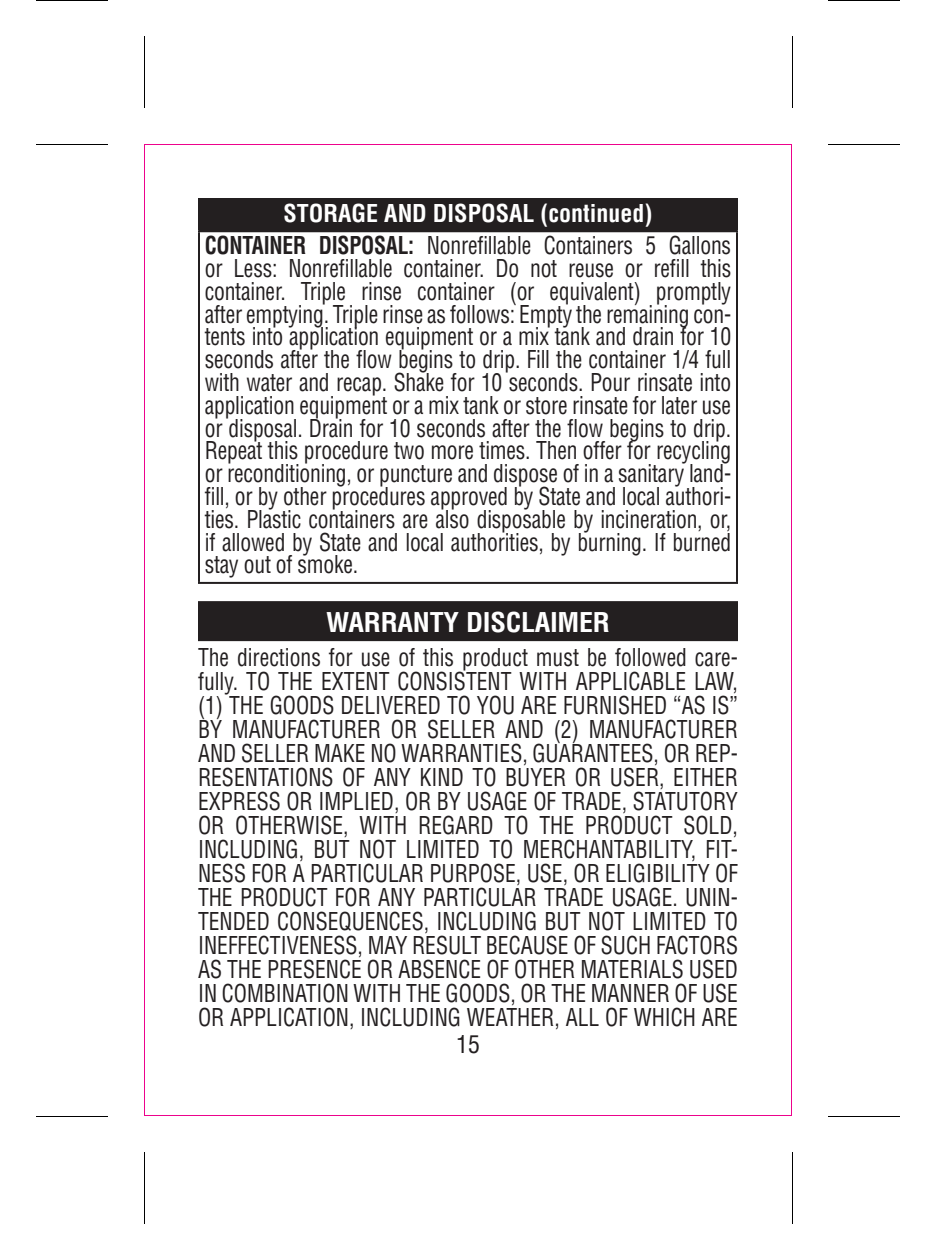
<style>
.page{position:relative;width:936px;height:1260px;background:#fff}
.page>*{position:absolute;margin:0;border:0;box-sizing:border-box;transform-origin:0 0}
.HEADING{font:700 condensed 26.8px "Helvetica LT Std";letter-spacing:-.01em;color:#fff;scale:1.05 1}
.body_text_-_end{font:condensed 24px/24px "Helvetica LT Std";letter-spacing:-.01em;color:#231f20;text-align:justify;scale:.9 1}
.body_text{font:700 condensed 24px "Helvetica LT Std";color:#fff}
.body_text_-_end-2{font:condensed 24px "Helvetica LT Std";letter-spacing:-.01em;color:#231f20}
.s1{font-weight:700}
</style>
<div class="page">
<hr style="left:36px;top:144px;width:72px;height:1px;background:#000">
<hr style="left:36px;top:0;width:72px;height:1px;background:#000">
<hr style="left:36px;top:1116px;width:72px;height:1px;background:#000">
<hr style="left:828px;top:144px;width:72px;height:1px;background:#000">
<hr style="left:828px;top:0;width:72px;height:1px;background:#000">
<hr style="left:828px;top:1116px;width:72px;height:1px;background:#000">
<hr style="left:144px;top:36px;width:1px;height:72px;background:#000">
<hr style="left:144px;top:1152px;width:1px;height:72px;background:#000">
<hr style="left:792px;top:36px;width:1px;height:72px;background:#000">
<hr style="left:792px;top:1152px;width:1px;height:72px;background:#000">
<div style="left:198px;top:601px;width:540px;height:40px;background:#231f20"></div>
<div style="left:199px;top:199px;width:538px;height:32px;background:#231f20"></div>
<hr style="left:198px;top:198px;width:540px;height:2px;background:#231f20">
<hr style="left:198px;top:200px;width:2px;height:30px;background:#231f20">
<hr style="left:736px;top:200px;width:2px;height:30px;background:#231f20">
<hr style="left:198px;top:230px;width:540px;height:2px;background:#231f20">
<hr style="left:198px;top:232px;width:2px;height:350px;background:#231f20">
<hr style="left:736px;top:232px;width:2px;height:350px;background:#231f20">
<hr style="left:198px;top:582px;width:540px;height:2px;background:#231f20">
<p class="body_text" style="left:284px;top:198px;width:370px">STORAGE AND DISPOSAL (continued)</p>
<p class="body_text_-_end" style="left:205px;top:234px;width:587px;line-height:22.8px"><span class="s1">CONTAINER DISPOSAL:</span> Nonrefillable Containers 5 Gallons or Less: Nonrefillable container. Do not reuse or refill this container. Triple rinse container (or equivalent) promptly</p>
<p class="body_text_-_end" style="left:205px;top:302px;width:587px;line-height:22.8px">after emptying. Triple rinse as follows: Empty the remaining con&shy;tents into application equipment or a mix tank and drain for 10 seconds after the flow begins to drip. Fill the container 1/4 full with water and recap. Shake for 10 seconds. Pour rinsate into application equipment or a mix tank or store rinsate for later use or disposal. Drain for 10 seconds after the flow begins to drip.<br>Repeat this procedure two more times. Then offer for recycling or reconditioning, or puncture and dispose of in a sanitary land&shy;fill, or by other procedures approved by State and local authori&shy;ties. Plastic containers are also disposable by incineration, or, if allowed by State and local authorities, by burning. If burned stay out of smoke.</p>
<p class="HEADING" style="left:326px;top:605px;width:272px">WARRANTY DISCLAIMER</p>
<p class="body_text_-_end" style="left:198px;top:645px;width:602px">The directions for use of this product must be followed care&shy;fully. TO THE EXTENT CONSISTENT WITH APPLICABLE LAW, (1) THE GOODS DELIVERED TO YOU ARE FURNISHED “AS IS” BY MANUFACTURER OR SELLER AND (2) MANUFACTURER AND SELLER MAKE NO WARRANTIES, GUARANTEES, OR REP-RESENTATIONS OF ANY KIND TO BUYER OR USER, EITHER EXPRESS OR IMPLIED, OR BY USAGE OF TRADE, STATUTORY OR OTHERWISE, WITH REGARD TO THE PRODUCT SOLD, INCLUDING, BUT NOT LIMITED TO MERCHANTABILITY, FIT-NESS FOR A PARTICULAR PURPOSE, USE, OR ELIGIBILITY OF THE PRODUCT FOR ANY PARTICULAR TRADE USAGE. UNIN-TENDED CONSEQUENCES, INCLUDING BUT NOT LIMITED TO INEFFECTIVENESS, MAY RESULT BECAUSE OF SUCH FACTORS AS THE PRESENCE OR ABSENCE OF OTHER MATERIALS USED IN COMBINATION WITH THE GOODS, OR THE MANNER OF USE OR APPLICATION, INCLUDING WEATHER, ALL OF WHICH ARE</p>
<p class="body_text_-_end-2" style="left:456px;top:1029px;width:25px">15</p>
</div>
